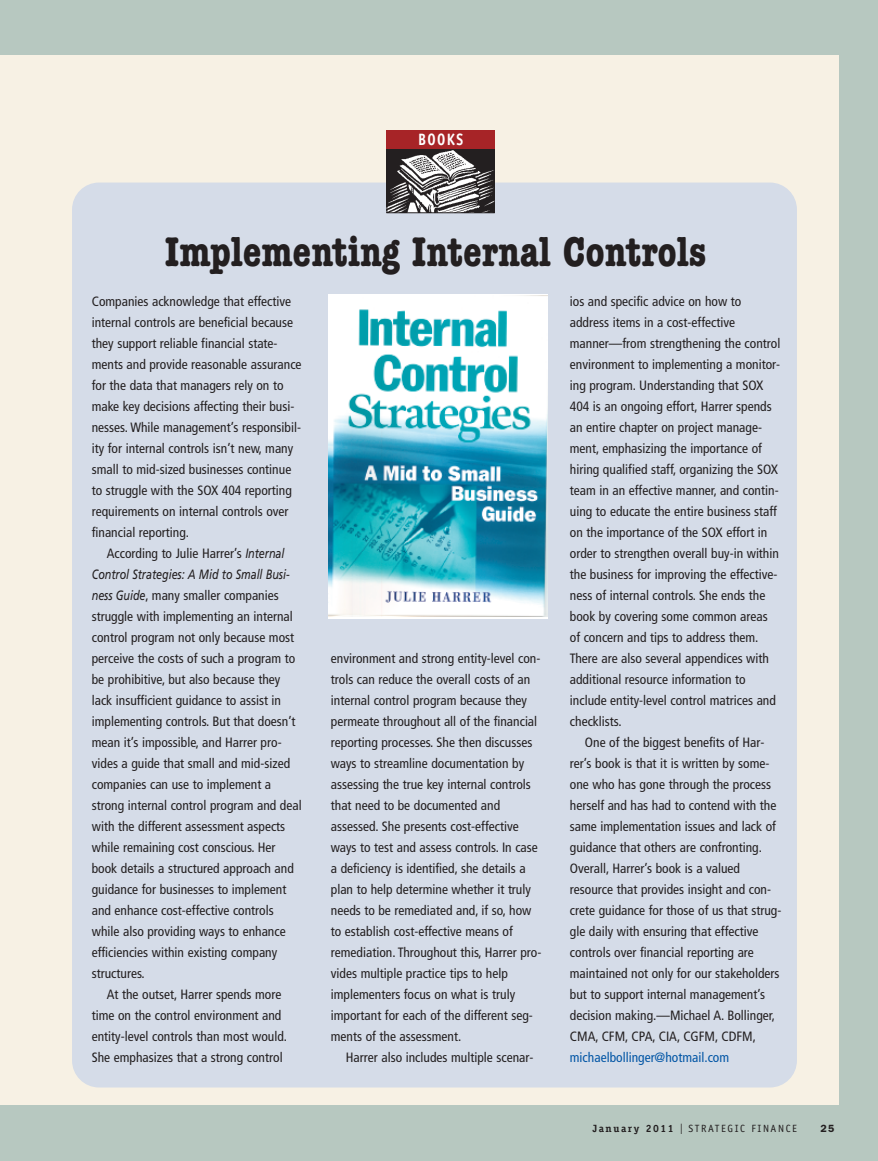
<style>
.page{position:relative;width:878px;height:1161px;background:#b7c8c0}
.page>*{position:absolute;margin:0;border:0;box-sizing:border-box;transform-origin:0 0}
.t1{font:700 condensed 42px "American Typewriter";color:#231f20}
.t2{font:700 16.5px "Officina Sans";letter-spacing:.1em;color:#fff;scale:.85 1}
.t3{font:condensed 13.5px/21px "Frutiger";color:#231f20}
.t4{font:italic 13.5px "Frutiger";letter-spacing:-.005em;color:#231f20;scale:.8 1}
.t5{font:condensed 13.5px "Frutiger";color:#0155a5}
.t6{font:10.5px "Officina Sans";letter-spacing:.15em;color:#231f20}
.t7{font:700 10.5px "Officina Serif";letter-spacing:.15em;color:#231f20}
.t8{font:600 10.5px "Franklin Gothic";color:#231f20}
.s1{font-style:italic;font-stretch:normal}
.s2{font-family:"Officina Serif";font-weight:700}
.s3{font-family:"Franklin Gothic";font-size:15px}
</style>
<div class="page">
<div style="left:0;top:55px;width:838px;height:1050px;background:#f7f1e4"></div>
<div style="left:72px;top:183px;width:724px;height:905px;background:#d5dce8;border-radius:27px"></div>
<img style="left:388px;top:151px;width:104px;height:60px">
<div style="left:386px;top:149px;width:108px;height:64px;border:1px solid #231f20"></div>
<div style="left:386px;top:130px;width:108px;height:19px;background:#a72427"></div>
<img style="left:328px;top:295px;width:219px;height:322px">
<p class="t2" style="left:418px;top:133px;width:55px">BOOKS</p>
<h1 class="t1" style="left:165px;top:236px;width:543px">Implementing Internal Controls</h1>
<p class="t3" style="left:92px;top:292px;width:211px">Companies acknowledge that effective internal controls are beneficial because they support reliable financial state&shy;ments and provide reasonable assurance for the data that managers rely on to make key decisions affecting their busi&shy;nesses. While management’s responsibil&shy;ity for internal controls isn’t new, many small to mid-sized businesses continue to struggle with the SOX 404 reporting requirements on internal controls over financial reporting.</p>
<p class="t3" style="left:107px;top:544px;width:179px">According to Julie Harrer’s <span class="s1">Internal</span></p>
<p class="t4" style="left:92px;top:569px;width:249px">Control Strategies: A Mid to Small Busi-</p>
<p class="t3" style="left:92px;top:586px;width:188px"><span class="s1">ness Guide</span>, many smaller companies</p>
<p class="t3" style="left:92px;top:607px;width:202px">struggle with implementing an internal</p>
<p class="t3" style="left:92px;top:628px;width:204px">control program not only because most</p>
<p class="t3" style="left:92px;top:649px;width:205px">perceive the costs of such a program to</p>
<p class="t3" style="left:92px;top:670px;width:190px">be prohibitive, but also because they</p>
<p class="t3" style="left:92px;top:691px;width:191px">lack insufficient guidance to assist in</p>
<p class="t3" style="left:92px;top:712px;width:205px">implementing controls. But that doesn’t</p>
<p class="t3" style="left:92px;top:733px;width:191px">mean it’s impossible, and Harrer pro-</p>
<p class="t3" style="left:92px;top:754px;width:200px">vides a guide that small and mid-sized</p>
<p class="t3" style="left:92px;top:775px;width:181px">companies can use to implement a</p>
<p class="t3" style="left:92px;top:796px;width:211px">strong internal control program and deal</p>
<p class="t3" style="left:92px;top:817px;width:195px">with the different assessment aspects</p>
<p class="t3" style="left:92px;top:838px;width:185px">while remaining cost conscious. Her</p>
<p class="t3" style="left:92px;top:859px;width:203px">book details a structured approach and</p>
<p class="t3" style="left:92px;top:880px;width:196px">guidance for businesses to implement</p>
<p class="t3" style="left:92px;top:901px;width:183px">and enhance cost-effective controls</p>
<p class="t3" style="left:92px;top:922px;width:195px">while also providing ways to enhance</p>
<p class="t3" style="left:92px;top:943px;width:187px">efficiencies within existing company</p>
<p class="t3" style="left:92px;top:964px;width:54px">structures.</p>
<p class="t3" style="left:107px;top:985px;width:176px">At the outset, Harrer spends more</p>
<p class="t3" style="left:92px;top:1006px;width:191px">time on the control environment and</p>
<p class="t3" style="left:92px;top:1027px;width:197px">entity-level controls than most would.</p>
<p class="t3" style="left:92px;top:1048px;width:192px">She emphasizes that a strong control</p>
<p class="t3" style="left:570px;top:292px;width:212px">ios and specific advice on how to address items in a cost-effective manner—from strengthening the control environment to implementing a monitor&shy;ing program. Understanding that SOX 404 is an ongoing effort, Harrer spends an entire chapter on project manage&shy;ment, emphasizing the importance of hiring qualified staff, organizing the SOX team in an effective manner, and contin&shy;uing to educate the entire business staff on the importance of the SOX effort in order to strengthen overall buy-in within the business for improving the effective&shy;ness of internal controls. She ends the book by covering some common areas of concern and tips to address them.<br>There are also several appendices with additional resource information to include entity-level control matrices and checklists.</p>
<p class="t3" style="left:570px;top:733px;width:213px;text-indent:15px">One of the biggest benefits of Har&shy;rer’s book is that it is written by some&shy;one who has gone through the process herself and has had to contend with the same implementation issues and lack of guidance that others are confronting.<br>Overall, Harrer’s book is a valued resource that provides insight and con&shy;crete guidance for those of us that strug&shy;gle daily with ensuring that effective controls over financial reporting are maintained not only for our stakeholders but to support internal management’s decision making.—Michael A. Bollinger, CMA, CFM, CPA, CIA, CGFM, CDFM,</p>
<p class="t5" style="left:570px;top:1052px;width:161px">michaelbollinger@hotmail.com</p>
<p class="t3" style="left:331px;top:649px;width:212px">environment and strong entity-level con&shy;trols can reduce the overall costs of an internal control program because they permeate throughout all of the financial reporting processes. She then discusses ways to streamline documentation by assessing the true key internal controls that need to be documented and assessed. She presents cost-effective ways to test and assess controls. In case a deficiency is identified, she details a plan to help determine whether it truly needs to be remediated and, if so, how to establish cost-effective means of remediation. Throughout this, Harrer pro&shy;vides multiple practice tips to help implementers focus on what is truly important for each of the different seg&shy;ments of the assessment.</p>
<p class="t3" style="left:346px;top:1048px;width:189px">Harrer also includes multiple scenar-</p>
<p class="t6" style="left:592px;top:1125px;width:206px"><span class="s2">January 2011</span> <span class="s3">I</span> STRATEGIC FINANCE</p>
<p class="t8" style="left:820px;top:1125px;width:16px">25</p>
<p class="t7" style="left:577px;top:1125px;width:63px">September</p>
<p class="t7" style="left:668px;top:1125px;width:7px">0</p>
</div>
